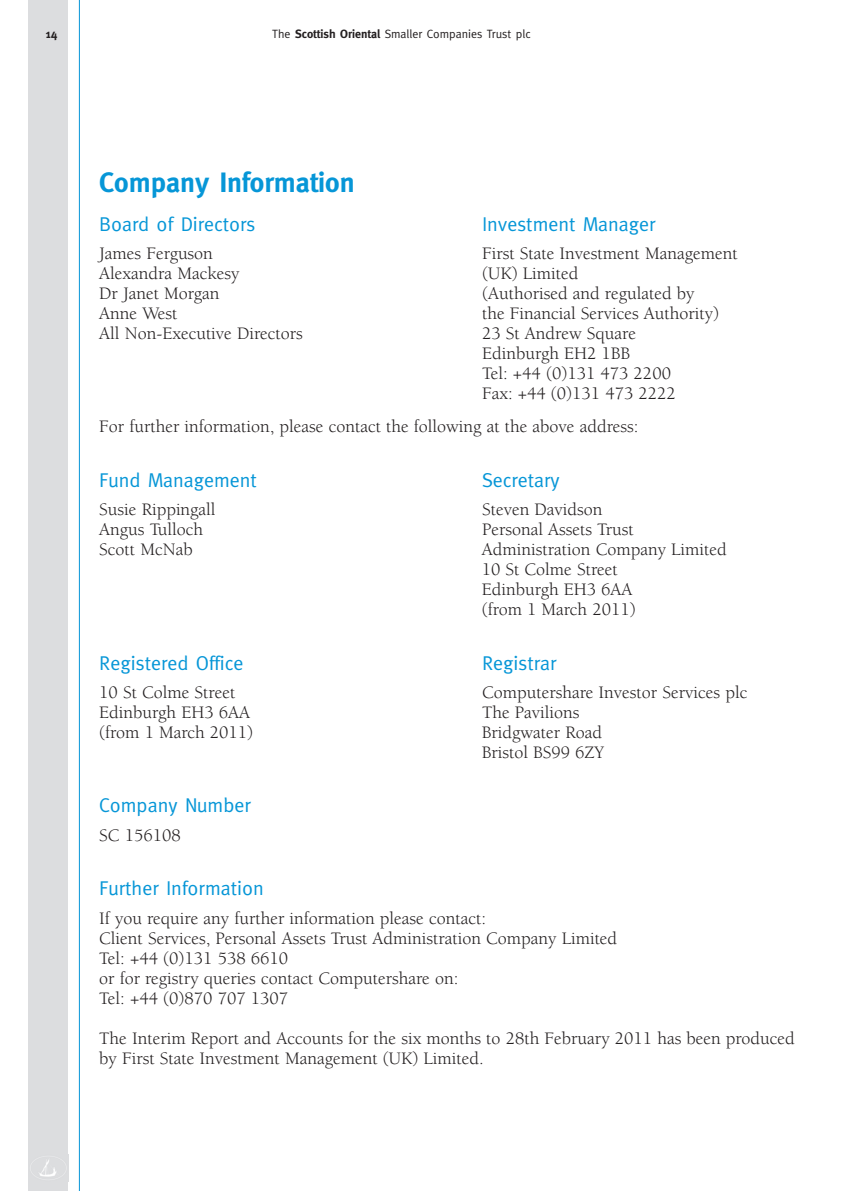
<style>
.page{position:relative;width:845px;height:1191px;background:#fff}
.page>*{position:absolute;margin:0;border:0;box-sizing:border-box;transform-origin:0 0}
.t1{font:700 28px "Meta";color:#0696d7}
.t2{font:20px "Meta";color:#0696d7}
.t3{font:18px/20px "Berkeley";color:#231f20}
.t4{font:12px "Meta";color:#231f20}
.t5{font:700 12px "Meta";color:#231f20}
.s1{font-weight:700}
</style>
<div class="page">
<hr style="left:79px;top:0;width:1px;height:1191px;background:#0696d7">
<div style="left:28px;top:0;width:40px;height:1191px;background:#dcdddf"></div>
<p class="t5" style="left:45px;top:28px;width:13px">14</p>
<p class="t4" style="left:272px;top:29px;width:260px">The <span class="s1">Scottish Oriental</span> Smaller Companies Trust plc</p>
<h1 class="t1" style="left:99px;top:169px;width:257px">Company Information</h1>
<p class="t2" style="left:99px;top:217px;width:158px">Board of Directors</p>
<p class="t2" style="left:482px;top:217px;width:175px">Investment Manager</p>
<p class="t3" style="left:99px;top:245px;width:115px">James Ferguson</p>
<p class="t3" style="left:482px;top:245px;width:257px">First State Investment Management</p>
<p class="t3" style="left:99px;top:265px;width:142px">Alexandra Mackesy</p>
<p class="t3" style="left:482px;top:265px;width:98px">(UK) Limited</p>
<p class="t3" style="left:99px;top:285px;width:122px">Dr Janet Morgan</p>
<p class="t3" style="left:482px;top:285px;width:214px">(Authorised and regulated by</p>
<p class="t3" style="left:99px;top:305px;width:80px">Anne West</p>
<p class="t3" style="left:482px;top:305px;width:239px">the Financial Services Authority)</p>
<p class="t3" style="left:99px;top:325px;width:205px">All Non-Executive Directors</p>
<p class="t3" style="left:482px;top:325px;width:195px">23 St Andrew Square<br>Edinburgh EH2 1BB<br>Tel: +44 (0)131 473 2200<br>Fax: +44 (0)131 473 2222</p>
<p class="t3" style="left:99px;top:418px;width:541px">For further information, please contact the following at the above address:</p>
<p class="t2" style="left:99px;top:472px;width:159px">Fund Management</p>
<p class="t2" style="left:482px;top:472px;width:79px">Secretary</p>
<p class="t3" style="left:99px;top:501px;width:118px">Susie Rippingall</p>
<p class="t3" style="left:482px;top:501px;width:122px">Steven Davidson</p>
<p class="t3" style="left:99px;top:521px;width:105px">Angus Tulloch</p>
<p class="t3" style="left:482px;top:521px;width:153px">Personal Assets Trust</p>
<p class="t3" style="left:99px;top:541px;width:95px">Scott McNab</p>
<p class="t3" style="left:482px;top:541px;width:247px">Administration Company Limited<br>10 St Colme Street<br>Edinburgh EH3 6AA<br>(from 1 March 2011)</p>
<p class="t2" style="left:99px;top:655px;width:146px">Registered Office</p>
<p class="t2" style="left:482px;top:655px;width:76px">Registrar</p>
<p class="t3" style="left:99px;top:684px;width:138px">10 St Colme Street</p>
<p class="t3" style="left:482px;top:684px;width:267px">Computershare Investor Services plc</p>
<p class="t3" style="left:99px;top:704px;width:152px">Edinburgh EH3 6AA</p>
<p class="t3" style="left:482px;top:704px;width:99px">The Pavilions</p>
<p class="t3" style="left:99px;top:724px;width:155px">(from 1 March 2011)</p>
<p class="t3" style="left:482px;top:724px;width:124px">Bridgwater Road<br>Bristol BS99 6ZY</p>
<p class="t2" style="left:99px;top:798px;width:153px">Company Number</p>
<p class="t3" style="left:99px;top:826px;width:83px">SC 156108</p>
<p class="t2" style="left:99px;top:881px;width:166px">Further Information</p>
<p class="t3" style="left:99px;top:909px;width:519px">If you require any further information please contact:<br>Client Services, Personal Assets Trust Administration Company Limited Tel: +44 (0)131 538 6610<br>or for registry queries contact Computershare on:<br>Tel: +44 (0)870 707 1307</p>
<p class="t3" style="left:99px;top:1029px;width:697px">The Interim Report and Accounts for the six months to 28th February 2011 has been produced by First State Investment Management (UK) Limited.</p>
</div>
